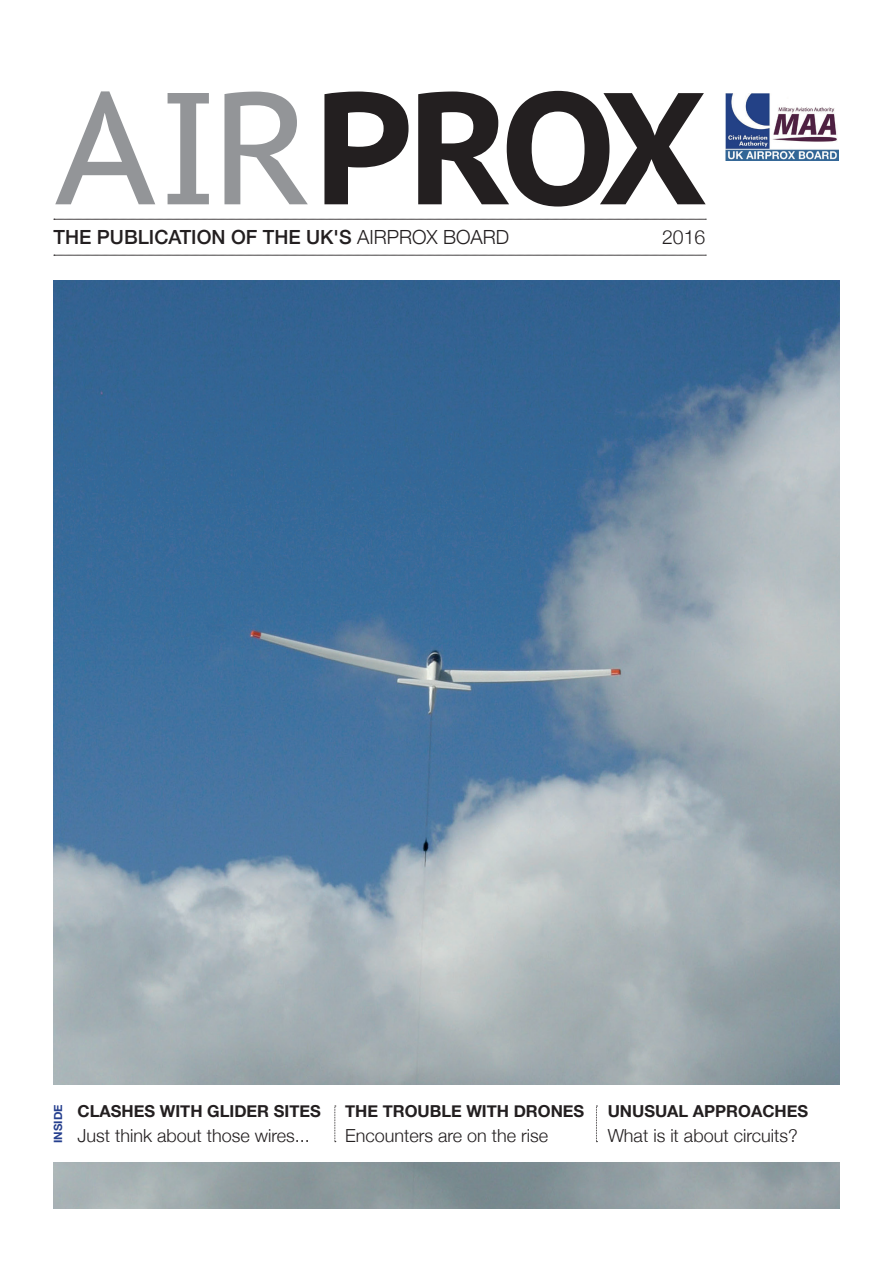
<style>
.page{position:relative;width:893px;height:1263px;background:#fff}
.page>*{position:absolute;margin:0;border:0;box-sizing:border-box;transform-origin:0 0}
.t1{font:700 158.85px "PT Sans Caption";color:#231f20}
.t2{font:500 19.5px "Helvetica Neue";color:#231f20}
.t3{font:300 19.5px "Helvetica Neue";color:#231f20}
.t4{font:300 18px "Helvetica Neue";color:#231f20}
.t5{font:700 16.5px "Helvetica Neue";color:#231f20}
.t6{font:700 11.4px "Helvetica Neue";color:#253f8e}
.s1{font-weight:400;font-size:159px;color:#939598}
.s2{font-weight:300}
</style>
<div class="page">
<img style="left:54px;top:281px;width:786px;height:928px">
<img style="left:726px;top:93px;width:113px;height:67px">
<svg style="left:54px;top:255px;width:652px;height:1px"></svg>
<svg style="left:54px;top:219px;width:652px;height:1px"></svg>
<div style="left:49px;top:1085px;width:795px;height:76px;background:#fff"></div>
<svg style="left:334px;top:1106px;width:2px;height:36px"></svg>
<svg style="left:596px;top:1106px;width:1px;height:36px"></svg>
<h1 class="t1" style="left:54px;top:42px;width:655px"><span class="s1">AIR</span>PROX</h1>
<p class="t3" style="left:662px;top:222px;width:45px">2016</p>
<p class="t2" style="left:54px;top:222px;width:457px">THE PUBLICATION OF THE UK'S <span class="s2">AIRPROX BOARD</span></p>
<p class="t6" style="left:49px;top:1143px;width:40px;rotate:-90deg">INSIDE</p>
<p class="t5" style="left:78px;top:1098px;width:245px">CLASHES WITH GLIDER SITES</p>
<p class="t5" style="left:345px;top:1098px;width:241px">THE TROUBLE WITH DRONES</p>
<p class="t5" style="left:608px;top:1098px;width:202px">UNUSUAL APPROACHES</p>
<p class="t4" style="left:78px;top:1121px;width:234px">Just think about those wires...</p>
<p class="t4" style="left:345px;top:1121px;width:205px">Encounters are on the rise</p>
<p class="t4" style="left:608px;top:1121px;width:192px">What is it about circuits?</p>
</div>
